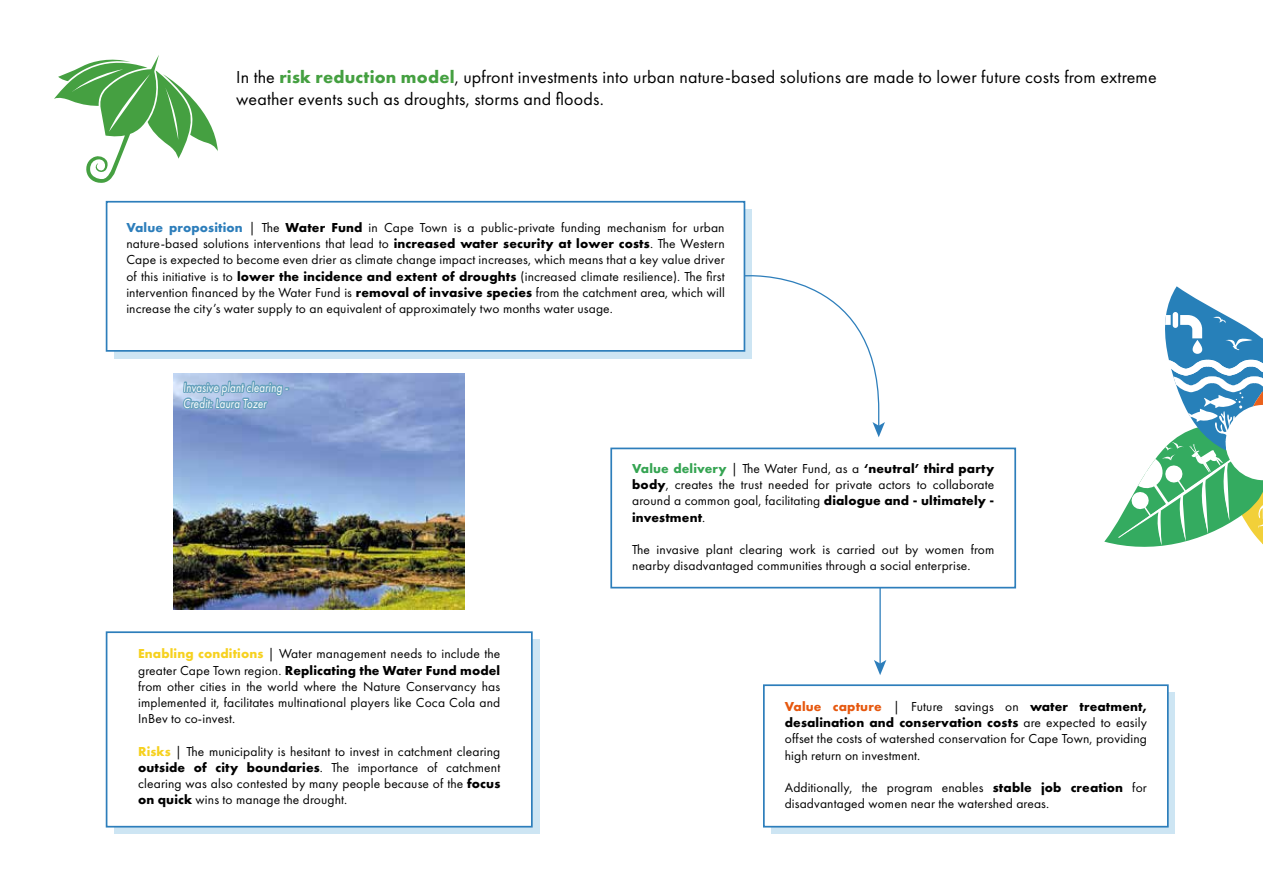
<style>
.page{position:relative;width:1263px;height:893px;background:#fff}
.page>*{position:absolute;margin:0;border:0;box-sizing:border-box;transform-origin:0 0}
.t1{font:18px/21.6px "Futura PT";letter-spacing:.01em;color:#000}
.t2{font:13.5px/16.2px "Futura PT";letter-spacing:.01em;color:#000;text-align:justify}
.t3{font:italic 13.5px/16.2px "Futura PT";letter-spacing:.02em;color:#fff;scale:.8 1}
.s1{font-weight:700;color:#45a041}
.s2{font-weight:700;color:#2d7ebb}
.s3{font-weight:700}
.s4{font-weight:700;color:#f6d11f}
.s5{font-weight:700;color:#35a452}
.s6{font-weight:700;color:#e6580f}
</style>
<div class="page">
<div style="left:114px;top:209px;width:638px;height:149px;background:#cde5f3"></div>
<div style="left:771px;top:693px;width:404px;height:141px;background:#cde5f3"></div>
<div style="left:114px;top:640px;width:425px;height:194px;background:#cde5f3"></div>
<img style="left:173px;top:373px;width:292px;height:236px">
<svg style="left:181px;top:358px;width:108px;height:101px;background:#94aed5"></svg>
<div style="left:107px;top:202px;width:637px;height:149px;background:#fff"></div>
<div style="left:106px;top:201px;width:639px;height:151px;border:2px solid #2d7ebb"></div>
<div style="left:610px;top:448px;width:406px;height:140px;border:2px solid #2d7ebb"></div>
<div style="left:764px;top:685px;width:404px;height:142px;background:#fff"></div>
<div style="left:763px;top:684px;width:406px;height:143px;border:2px solid #2d7ebb"></div>
<div style="left:107px;top:632px;width:425px;height:195px;background:#fff"></div>
<div style="left:106px;top:631px;width:427px;height:196px;border:2px solid #2d7ebb"></div>
<hr style="left:879px;top:588px;width:2px;height:76px;background:#2d7ebb">
<svg style="left:874px;top:660px;width:12px;height:15px"></svg>
<svg style="left:743px;top:266px;width:142px;height:171px"></svg>
<svg style="left:54px;top:55px;width:164px;height:128px"></svg>
<svg style="left:1104px;top:286px;width:159px;height:261px"></svg>
<h1 class="t1" style="left:236px;top:67px;width:922px">In the <span class="s1">risk reduction model</span>, upfront investments into urban nature-based solutions are made to lower future costs from extreme weather events such as droughts, storms and floods.</h1>
<p class="t2" style="left:126px;top:219px;width:600px"><span class="s2">Value proposition</span> | The <span class="s3">Water Fund</span> in Cape Town is a public-private funding mechanism for urban nature-based solutions interventions that lead to <span class="s3">increased water security at lower costs</span>. The Western Cape is expected to become even drier as climate change impact increases, which means that a key value driver of this initiative is to <span class="s3">lower the incidence and extent of droughts</span> (increased climate resilience). The first intervention financed by the Water Fund is <span class="s3">removal of invasive species</span> from the catchment area, which will increase the city’s water supply to an equivalent of approximately two months water usage.</p>
<p class="t3" style="left:183px;top:379px;width:133px">Invasive plant clearing -<br>Credit: Laura Tozer</p>
<p class="t2" style="left:138px;top:646px;width:364px"><span class="s4">Enabling conditions</span> | Water management needs to include the greater Cape Town region. <span class="s3">Replicating the Water Fund model </span>from other cities in the world where the Nature Conservancy has implemented it, facilitates multinational players like Coca Cola and InBev to co-invest.</p>
<p class="t2" style="left:138px;top:743px;width:364px"><span class="s4">Risks</span> | The municipality is hesitant to invest in catchment clearing <span class="s3">outside of city boundaries</span>. The importance of catchment clearing was also contested by many people because of the <span class="s3">focus on quick</span> wins to manage the drought.</p>
<p class="t2" style="left:632px;top:460px;width:364px"><span class="s5">Value delivery</span> | The Water Fund, as a <span class="s3">‘neutral’ third party body</span>, creates the trust needed for private actors to collaborate around a common goal, facilitating <span class="s3">dialogue and - ultimately - investment</span>.</p>
<p class="t2" style="left:632px;top:541px;width:364px">The invasive plant clearing work is carried out by women from nearby disadvantaged communities through a social enterprise.</p>
<p class="t2" style="left:785px;top:698px;width:364px"><span class="s6">Value capture</span> | Future savings on <span class="s3">water treatment, desalination and conservation costs</span> are expected to easily offset the costs of watershed conservation for Cape Town, providing high return on investment.</p>
<p class="t2" style="left:785px;top:779px;width:364px">Additionally, the program enables <span class="s3">stable job creation</span> for disadvantaged women near the watershed areas.</p>
</div>
